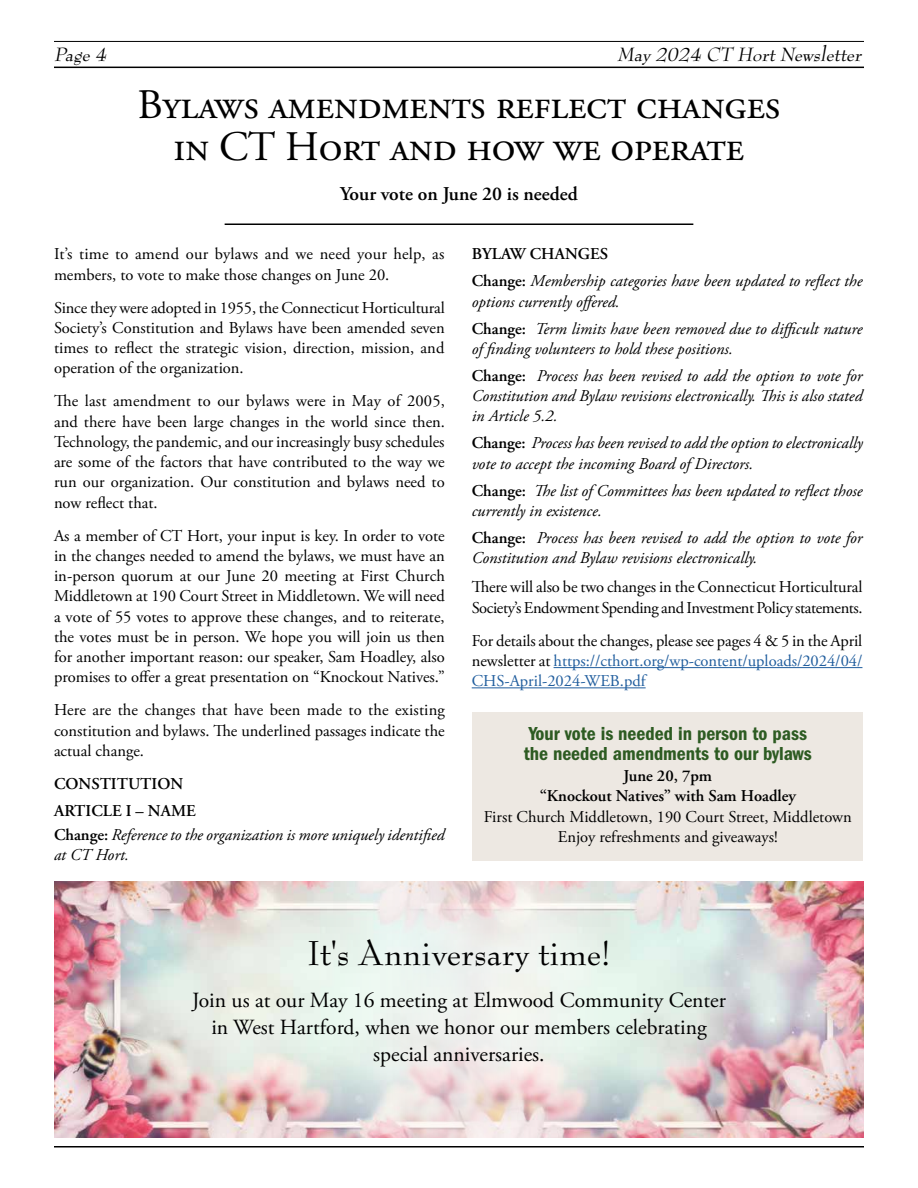
<style>
.page{position:relative;width:918px;height:1188px;background:#fff}
.page>*{position:absolute;margin:0;border:0;box-sizing:border-box;transform-origin:0 0}
.t1{font:42px/42px "Adobe Garamond Pro";letter-spacing:-.01em;color:#000;text-align:center}
.t2{font:37.8px "Bernhard Modern Std";color:#000}
.t3{font:21.6px/27px "Adobe Garamond Pro";color:#000;text-align:center}
.t4{font:italic 21px "Bernhard Modern Std";color:#000}
.t5{font:19.5px/19.5px "ITC Franklin Gothic Std Dm Cd";color:#2d5b22}
.t6{font:600 19.5px "Adobe Garamond Pro";color:#000}
.t7{font:16.5px/20.2px "Adobe Garamond Pro";color:#000;text-align:justify}
.t8{font:italic 16.5px/20.2px "Adobe Garamond Pro";color:#000}
.t9{font:16.5px/20.2px "Adobe Garamond Pro";color:#215e9e;text-align:justify}
.t10{font:16.5px/20.2px "Adobe Garamond Pro";letter-spacing:-.025em;color:#000}
.t11{font:600 16.5px/27px "Adobe Garamond Pro";color:#000}
.s1{font-weight:600;font-style:normal}
.s2{color:#000}
</style>
<div class="page">
<hr style="left:54px;top:1146px;width:810px;height:2px;background:#000">
<hr style="left:54px;top:41px;width:810px;height:1px;background:#000">
<hr style="left:54px;top:67px;width:810px;height:1px;background:#000">
<img style="left:54px;top:882px;width:258px;height:256px">
<img style="left:312px;top:882px;width:552px;height:256px">
<div style="left:472px;top:712px;width:390px;height:149px;background:#ede8e2"></div>
<hr style="left:554px;top:667px;width:308px;height:1px;background:#215e9e">
<hr style="left:472px;top:687px;width:174px;height:1px;background:#215e9e">
<hr style="left:225px;top:224px;width:468px;height:1px;background:#000">
<p class="t4" style="left:54px;top:43px;width:58px">Page 4</p>
<p class="t4" style="left:617px;top:43px;width:250px">May 2024 CT HortNewsletter</p>
<h1 class="t1" style="left:138px;top:85px;width:644px">Bylaws amendments reflect changes in CT Hort and how we operate</h1>
<p class="t6" style="left:340px;top:183px;width:239px">Your vote on June 20 is needed</p>
<p class="t7" style="left:54px;top:245px;width:392px">It’s time to amend our bylaws and we need your help, as members, to vote to make those changes on June 20.</p>
<p class="t7" style="left:54px;top:298px;width:392px">Since they were adopted in 1955, the Connecticut Horticultural Society’s Constitution and Bylaws have been amended seven times to reflect the strategic vision, direction, mission, and operation of the organization.</p>
<p class="t7" style="left:54px;top:392px;width:393px">The last amendment to our bylaws were in May of 2005, and there have been large changes in the world since then.<br>Technology, the pandemic, and our increasingly busy schedules are some of the factors that have contributed to the way we run our organization. Our constitution and bylaws need to now reflect that.</p>
<p class="t7" style="left:54px;top:526px;width:392px">As a member of CT Hort, your input is key. In order to vote in the changes needed to amend the bylaws, we must have an in-person quorum at our June 20 meeting at First Church Middletown at 190 Court Street in Middletown. We will need a vote of 55 votes to approve these changes, and to reiterate, the votes must be in person. We hope you will join us then for another important reason: our speaker, Sam Hoadley, also promises to offer a great presentation on “Knockout Natives.”</p>
<p class="t7" style="left:54px;top:701px;width:393px">Here are the changes that have been made to the existing constitution and bylaws. The underlined passages indicate the actual change.</p>
<p class="t11" style="left:54px;top:770px;width:143px">CONSTITUTION<br>ARTICLE I – NAME</p>
<p class="t8" style="left:54px;top:825px;width:392px"><span class="s1">Change:</span> Reference to the organization is more uniquely identified at CT Hort.</p>
<p class="t8" style="left:472px;top:241px;width:392px;line-height:27px"><span class="s1">BYLAW CHANGES<br>Change:</span> Membership categories have been updated to reflect the</p>
<p class="t8" style="left:472px;top:288px;width:392px;line-height:27px">options currently offered.<br><span class="s1">Change:</span> Term limits have been removed due to difficult nature</p>
<p class="t8" style="left:472px;top:336px;width:392px;line-height:27px">of finding volunteers to hold these positions.<br><span class="s1">Change:</span> Process has been revised to add the option to vote for</p>
<p class="t8" style="left:472px;top:386px;width:392px">Constitution and Bylaw revisions electronically. This is also stated in Article 5.2.</p>
<p class="t8" style="left:472px;top:433px;width:393px"><span class="s1">Change:</span> Process has been revised to add the option to electronically vote to accept the incoming Board of Directors.</p>
<p class="t8" style="left:472px;top:481px;width:392px"><span class="s1">Change:</span> The list of Committees has been updated to reflect those currently in existence.</p>
<p class="t8" style="left:472px;top:528px;width:392px"><span class="s1">Change:</span> Process has been revised to add the option to vote for<br>Constitution and Bylaw revisions electronically.</p>
<p class="t10" style="left:472px;top:578px;width:392px">There will also be two changes in the Connecticut Horticultural<br>Society’s Endowment Spending and Investment Policy statements.</p>
<p class="t9" style="left:472px;top:631px;width:392px"><span class="s2">For details about the changes, please see pages 4 &amp; 5 in the April newsletter at</span> https://cthort.org/wp-content/uploads/2024/04/ CHS-April-2024-WEB.pdf</p>
<p class="t5" style="left:524px;top:724px;width:290px">Your vote is needed in person to pass the needed amendments to our bylaws</p>
<p class="t11" style="left:540px;top:765px;width:258px;line-height:20.5px;text-align:center">June 20, 7pm<br>“Knockout Natives” with Sam Hoadley</p>
<p class="t7" style="left:484px;top:807px;width:369px;text-align:center">First Church Middletown, 190 Court Street, Middletown<br>Enjoy refreshments and giveaways!</p>
<h2 class="t2" style="left:308px;top:933px;width:304px">It's Anniversary time!</h2>
<h3 class="t3" style="left:192px;top:988px;width:535px">Join us at our May 16 meeting at Elmwood Community Center in West Hartford, when we honor our members celebrating special anniversaries.</h3>
</div>
